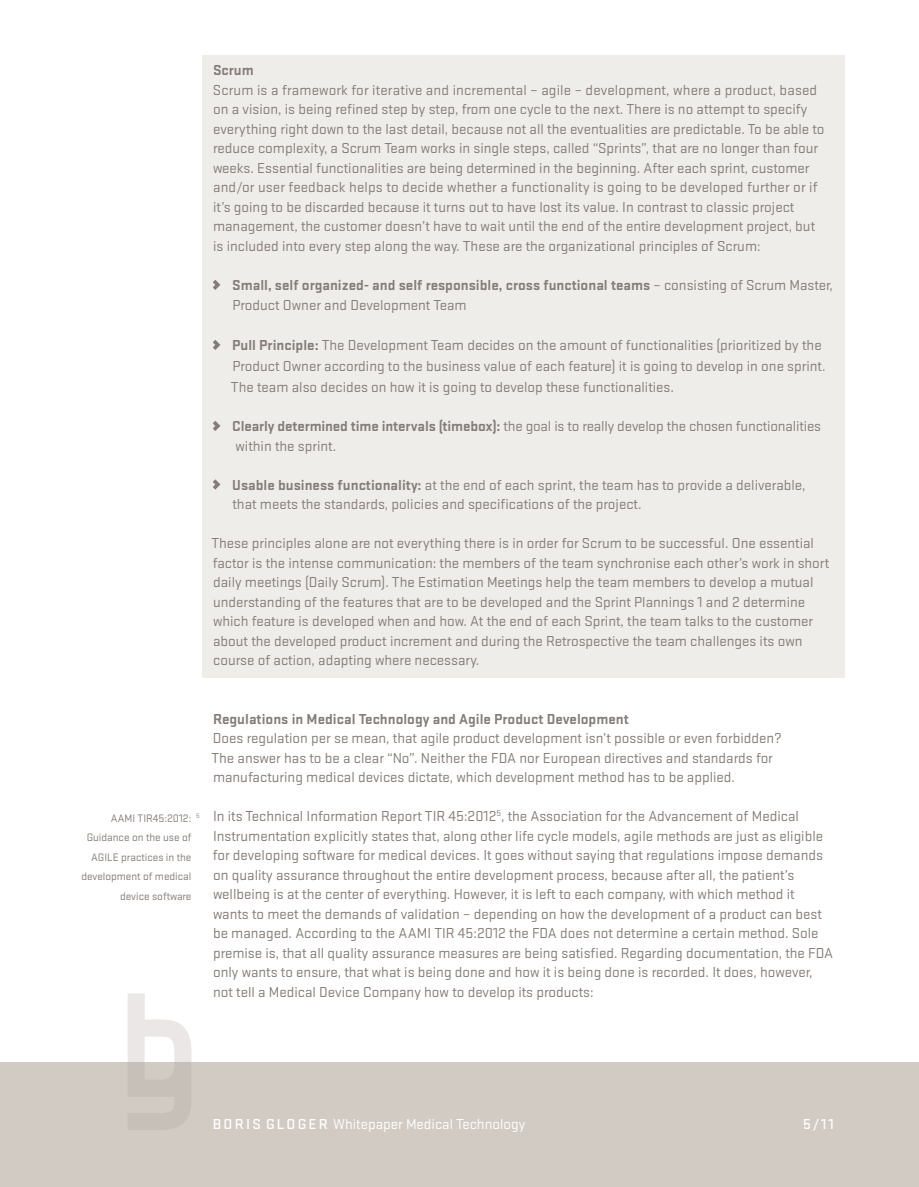
<style>
.page{position:relative;width:919px;height:1187px;background:#fff}
.page>*{position:absolute;margin:0;border:0;box-sizing:border-box;transform-origin:0 0}
.t1{font:15px/19.5px "Stratum 2";color:#847c78}
.t2{font:700 15px/19.5px "Stratum 2";color:#847c78}
.t3{font:15px "Stratum 2";color:#fff}
.t4{font:500 15px "Stratum 2";color:#fff}
.t5{font:11.25px/19.5px "Stratum 2";color:#847c78;text-align:right}
.t6{font:6.6px "Stratum 2";color:#847c78}
.s1{font-weight:400}
.s2{font-weight:700}
.s3{font-weight:500}
</style>
<div class="page">
<div style="left:0;top:1062px;width:918px;height:124px;background:#d1cbc3"></div>
<div style="left:202px;top:55px;width:642px;height:622px;background:#efede9"></div>
<svg style="left:213px;top:280px;width:7px;height:10px"></svg>
<svg style="left:213px;top:340px;width:7px;height:10px"></svg>
<svg style="left:213px;top:421px;width:7px;height:10px"></svg>
<svg style="left:213px;top:479px;width:7px;height:10px"></svg>
<svg style="left:128px;top:993px;width:63px;height:136px"></svg>
<p class="t2" style="left:213px;top:60px;width:42px">Scrum</p>
<p class="t1" style="left:213px;top:79px;width:613px">Scrum is a framework for iterative and incremental – agile – development, where a product, based on a vision, is being refined step by step, from one cycle to the next. There is no attempt to specify everything right down to the last detail, because not all the eventualities are predictable. To be able to reduce complexity, a Scrum Team works in single steps, called “Sprints”, that are no longer than four weeks. Essential functionalities are being determined in the beginning. After each sprint, customer and/or user feedback helps to decide whether a functionality is going to be developed further or if it’s going to be discarded because it turns out to have lost its value. In contrast to classic project management, the customer doesn’t have to wait until the end of the entire development project, but is included into every step along the way. These are the organizational principles of Scrum:</p>
<p class="t2" style="left:232px;top:274px;width:602px">Small, self organized- and self responsible, cross functional teams <span class="s1">– consisting of Scrum Master,<br>Product Owner and Development Team</span></p>
<p class="t1" style="left:231px;top:334px;width:596px;line-height:21px"><span class="s2">Pull Principle:</span> The Development Team decides on the amount of functionalities (prioritized by the<br>Product Owner according to the business value of each feature) it is going to develop in one sprint.<br>The team also decides on how it is going to develop these functionalities.</p>
<p class="t1" style="left:232px;top:415px;width:590px"><span class="s2">Clearly determined time intervals (timebox):</span> the goal is to really develop the chosen functionalities within the sprint.</p>
<p class="t1" style="left:232px;top:474px;width:575px"><span class="s2">Usable business functionality:</span> at the end of each sprint, the team has to provide a deliverable, that meets the standards, policies and specifications of the project.</p>
<p class="t1" style="left:211px;top:532px;width:619px">These principles alone are not everything there is in order for Scrum to be successful. One essential factor is the intense communication: the members of the team synchronise each other’s work in short daily meetings (Daily Scrum). The Estimation Meetings help the team members to develop a mutual understanding of the features that are to be developed and the Sprint Plannings 1 and 2 determine which feature is developed when and how. At the end of each Sprint, the team talks to the customer about the developed product increment and during the Retrospective the team challenges its own course of action, adapting where necessary.</p>
<p class="t5" style="left:81px;top:807px;width:112px">AAMI TIR45:2012:<br>Guidance on the use of<br>AGILE practices in the development of medical device software</p>
<p class="t6" style="left:196px;top:811px;width:5px">5</p>
<p class="t2" style="left:213px;top:708px;width:417px">Regulations in Medical Technology and Agile Product Development</p>
<p class="t1" style="left:211px;top:727px;width:571px">Does regulation per se mean, that agile product development isn’t possible or even forbidden?<br>The answer has to be a clear “No”. Neither the FDA nor European directives and standards for manufacturing medical devices dictate, which development method has to be applied.</p>
<p class="t1" style="left:213px;top:805px;width:621px">In its Technical Information Report TIR 45:2012<sup>5</sup>, the Association for the Advancement of Medical Instrumentation explicitly states that, along other life cycle models, agile methods are just as eligible for developing software for medical devices. It goes without saying that regulations impose demands on quality assurance throughout the entire development process, because after all, the patient’s wellbeing is at the center of everything. However, it is left to each company, with which method it wants to meet the demands of validation – depending on how the development of a product can best be managed. According to the AAMI TIR 45:2012 the FDA does not determine a certain method. Sole premise is, that all quality assurance measures are being satisfied. Regarding documentation, the FDA only wants to ensure, that what is being done and how it is being done is recorded. It does, however, not tell a Medical Device Company how to develop its products:</p>
<p class="t3" style="left:213px;top:1114px;width:314px"><span class="s3">BORIS GLOGER</span> Whitepaper Medical Technology</p>
<p class="t4" style="left:803px;top:1114px;width:32px">5/11</p>
</div>
